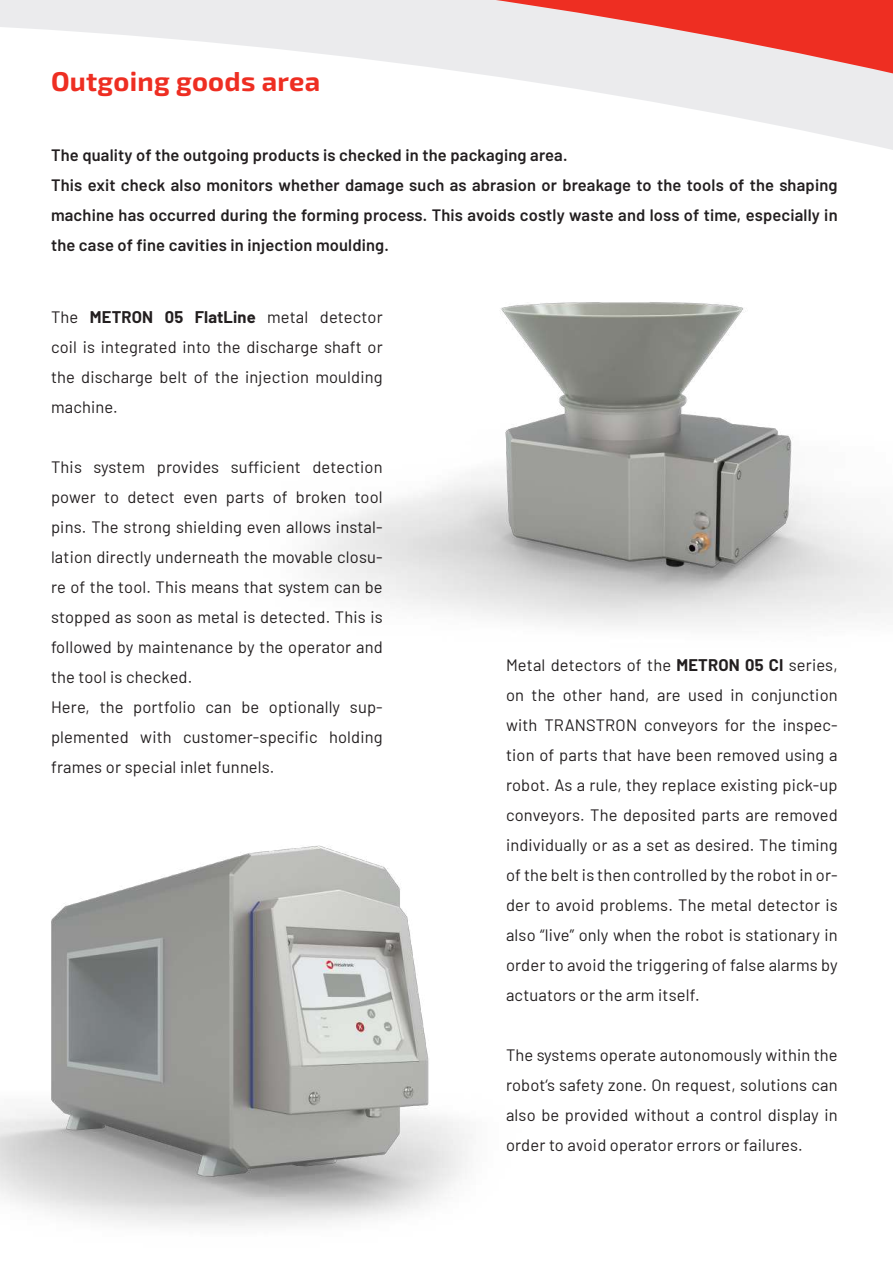
<style>
.page{position:relative;width:893px;height:1263px;background:#fff}
.page>*{position:absolute;margin:0;border:0;box-sizing:border-box;transform-origin:0 0}
.t1{font:700 27.15px "Exo 2";letter-spacing:.01em;color:#ee2e22}
.t2{font:16.5px/30px "Barlow";letter-spacing:.01em;color:#231f20;text-align:justify}
.t3{font:600 16.5px/30px "Barlow";letter-spacing:.01em;color:#231f20}
.s1{font-weight:700}
</style>
<div class="page">
<svg style="left:503px;top:77px;width:390px;height:73px"></svg>
<svg style="left:0;top:0;width:893px;height:77px;fill:#ebebed"></svg>
<img style="left:0;top:845px;width:472px;height:381px">
<img style="left:310px;top:302px;width:583px;height:324px">
<h1 class="t1" style="left:51px;top:62px;width:271px">Outgoing goods area</h1>
<p class="t3" style="left:51px;top:139px;width:788px">The quality of the outgoing products is checked in the packaging area.<br>This exit check also monitors whether damage such as abrasion or breakage to the tools of the shaping machine has occurred during the forming process. This avoids costly waste and loss of time, especially in the case of fine cavities in injection moulding.</p>
<p class="t2" style="left:51px;top:300px;width:333px">The <span class="s1">METRON 05 FlatLine</span> metal detector coil is integrated into the discharge shaft or the discharge belt of the injection moulding machine.</p>
<p class="t2" style="left:51px;top:450px;width:333px;text-align:left">This system provides sufficient detection power to detect even parts of broken tool pins. The strong shielding even allows instal&shy;lation directly underneath the movable closu&shy;re of the tool. This means that system can be stopped as soon as metal is detected. This is followed by maintenance by the operator and the tool is checked.<br>Here, the portfolio can be optionally sup&shy;plemented with customer-specific holding frames or special inlet funnels.</p>
<p class="t2" style="left:506px;top:649px;width:333px">Metal detectors of the <span class="s1">METRON 05 CI</span> series, on the other hand, are used in conjunction with TRANSTRON conveyors for the inspec&shy;tion of parts that have been removed using a robot. As a rule, they replace existing pick-up conveyors. The deposited parts are removed individually or as a set as desired. The timing of the belt is then controlled by the robot in or&shy;der to avoid problems. The metal detector is also “live” only when the robot is stationary in order to avoid the triggering of false alarms by actuators or the arm itself.</p>
<p class="t2" style="left:506px;top:1039px;width:333px">The systems operate autonomously within the robot‘s safety zone. On request, solutions can also be provided without a control display in order to avoid operator errors or failures.</p>
</div>
